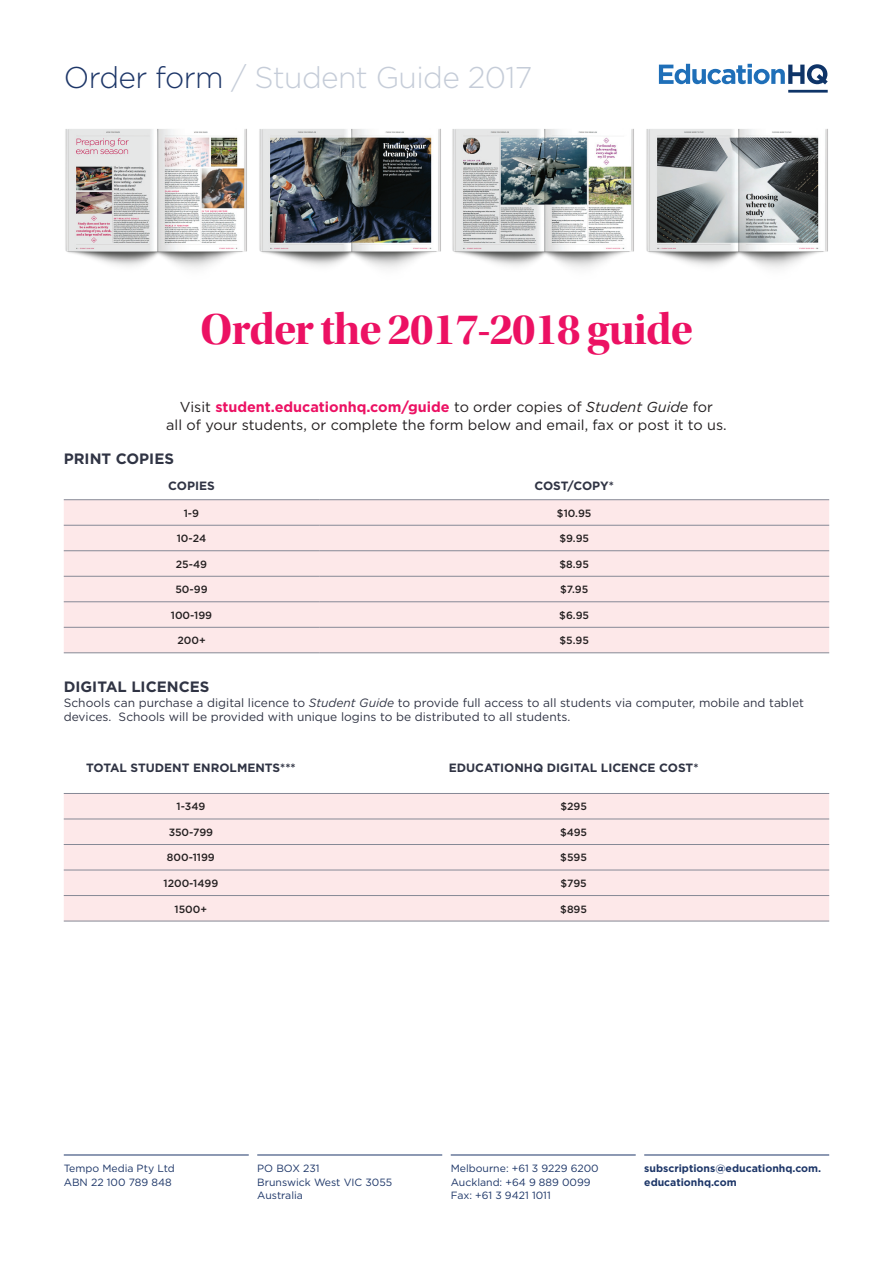
<style>
.page{position:relative;width:893px;height:1263px;background:#fff}
.page>*{position:absolute;margin:0;border:0;box-sizing:border-box;transform-origin:0 0}
.t1{font:45px "Utopia Std Bold Disp";letter-spacing:-.02em;color:#ec1163}
.t2{font:300 30px "Gotham";letter-spacing:-.02em;color:#c5ccd8}
.t3{font:700 15px "Gotham";color:#303444}
.t4{font:14.4px/17.2px "Gotham";color:#231f20;text-align:center}
.t5{font:12px/14.4px "Gotham";color:#303444}
.t6{font:700 12px "Gotham";color:#303444}
.t7{font:10.5px/13.5px "Gotham";color:#1d3668}
.t8{font:500 10.5px "Gotham";color:#231f20}
.t9{font:700 10.5px/13.5px "Gotham";color:#1d3668}
.s1{color:#1d3668}
.s2{font-weight:700;color:#ec1163}
.s3{font-style:italic}
</style>
<div class="page">
<hr style="left:64px;top:1155px;width:185px;height:1px;background:#1d3668">
<hr style="left:644px;top:1155px;width:185px;height:1px;background:#1d3668">
<hr style="left:788px;top:90px;width:40px;height:3px;background:#0e3468">
<svg style="left:659px;top:64px;width:169px;height:20px"></svg>
<hr style="left:257px;top:1155px;width:185px;height:1px;background:#1d3668">
<hr style="left:451px;top:1155px;width:185px;height:1px;background:#1d3668">
<div style="left:64px;top:500px;width:765px;height:152px;background:#fde8e9"></div>
<hr style="left:64px;top:499px;width:255px;height:1px;background:#868996">
<hr style="left:319px;top:499px;width:510px;height:1px;background:#868996">
<hr style="left:64px;top:525px;width:255px;height:1px;background:#868996">
<hr style="left:64px;top:550px;width:255px;height:1px;background:#868996">
<hr style="left:64px;top:576px;width:255px;height:1px;background:#868996">
<hr style="left:319px;top:525px;width:510px;height:1px;background:#868996">
<hr style="left:319px;top:550px;width:510px;height:1px;background:#868996">
<hr style="left:319px;top:576px;width:510px;height:1px;background:#868996">
<hr style="left:64px;top:601px;width:255px;height:1px;background:#868996">
<hr style="left:64px;top:627px;width:255px;height:1px;background:#868996">
<hr style="left:64px;top:652px;width:255px;height:1px;background:#868996">
<hr style="left:319px;top:601px;width:510px;height:1px;background:#868996">
<hr style="left:319px;top:627px;width:510px;height:1px;background:#868996">
<hr style="left:319px;top:652px;width:510px;height:1px;background:#868996">
<div style="left:64px;top:794px;width:765px;height:127px;background:#fde8e9"></div>
<hr style="left:64px;top:793px;width:254px;height:1px;background:#868996">
<hr style="left:318px;top:793px;width:511px;height:1px;background:#868996">
<hr style="left:64px;top:819px;width:254px;height:1px;background:#868996">
<hr style="left:64px;top:844px;width:254px;height:1px;background:#868996">
<hr style="left:64px;top:870px;width:254px;height:1px;background:#868996">
<hr style="left:318px;top:819px;width:511px;height:1px;background:#868996">
<hr style="left:318px;top:844px;width:511px;height:1px;background:#868996">
<hr style="left:318px;top:870px;width:511px;height:1px;background:#868996">
<hr style="left:64px;top:895px;width:254px;height:1px;background:#868996">
<hr style="left:64px;top:921px;width:254px;height:1px;background:#868996">
<hr style="left:318px;top:895px;width:511px;height:1px;background:#868996">
<hr style="left:318px;top:921px;width:511px;height:1px;background:#868996">
<img style="left:65px;top:129px;width:182px;height:140px">
<img style="left:452px;top:129px;width:182px;height:140px">
<img style="left:259px;top:129px;width:182px;height:140px">
<img style="left:646px;top:129px;width:182px;height:140px">
<h2 class="t2" style="left:64px;top:58px;width:470px"><span class="s1">Order form</span> / Student Guide 2017</h2>
<h1 class="t1" style="left:200px;top:304px;width:494px">Order the 2017-2018 guide</h1>
<p class="t4" style="left:166px;top:398px;width:562px">Visit <span class="s2">student.educationhq.com/guide</span> to order copies of <span class="s3">Student Guide</span> for<br>all of your students, or complete the form below and email, fax or post it to us.</p>
<p class="t3" style="left:64px;top:449px;width:112px">PRINT COPIES</p>
<p class="t6" style="left:168px;top:477px;width:17px">Copies</p>
<p class="t6" style="left:535px;top:477px;width:10px">cost</p>
<p class="t6" style="left:567px;top:477px;width:16px">/cop</p>
<p class="t6" style="left:600px;top:477px;width:15px">y*</p>
<p class="t8" style="left:184px;top:506px;width:17px">1-9</p>
<p class="t8" style="left:557px;top:506px;width:36px">$10.95</p>
<p class="t8" style="left:177px;top:532px;width:31px">10-24</p>
<p class="t8" style="left:559px;top:532px;width:31px">$9.95</p>
<p class="t8" style="left:176px;top:557px;width:33px">25-49</p>
<p class="t8" style="left:559px;top:557px;width:31px">$8.95</p>
<p class="t8" style="left:175px;top:583px;width:34px">50-99</p>
<p class="t8" style="left:560px;top:583px;width:30px">$7.95</p>
<p class="t8" style="left:171px;top:608px;width:43px">100-199</p>
<p class="t8" style="left:559px;top:608px;width:31px">$6.95</p>
<p class="t8" style="left:177px;top:634px;width:30px">200+</p>
<p class="t8" style="left:559px;top:634px;width:31px">$5.95</p>
<p class="t3" style="left:64px;top:677px;width:88px">digital licences</p>
<p class="t5" style="left:64px;top:695px;width:742px">Schools can purchase a digital licence to <span class="s3">Student Guide</span> to provide full access to all students via computer, mobile and tablet devices. Schools will be provided with unique logins to be distributed to all students.</p>
<p class="t6" style="left:86px;top:760px;width:10px">tot</p>
<p class="t6" style="left:110px;top:760px;width:64px">al student</p>
<p class="t6" style="left:193px;top:760px;width:104px">ENROLMENTS***</p>
<p class="t6" style="left:449px;top:760px;width:53px">education</p>
<p class="t6" style="left:524px;top:760px;width:176px">hq DIGITAL LICENCE COST*</p>
<p class="t8" style="left:176px;top:800px;width:30px">1-349</p>
<p class="t8" style="left:560px;top:800px;width:28px">$295</p>
<p class="t8" style="left:169px;top:825px;width:46px">350-799</p>
<p class="t8" style="left:560px;top:825px;width:29px">$495</p>
<p class="t8" style="left:167px;top:851px;width:49px">800-1199</p>
<p class="t8" style="left:560px;top:851px;width:28px">$595</p>
<p class="t8" style="left:163px;top:876px;width:56px">1200-1499</p>
<p class="t8" style="left:560px;top:876px;width:28px">$795</p>
<p class="t8" style="left:175px;top:902px;width:34px">1500+</p>
<p class="t8" style="left:560px;top:902px;width:28px">$895</p>
<p class="t7" style="left:64px;top:1161px;width:112px">Tempo Media Pty Ltd<br>ABN 22 100 789 848</p>
<p class="t9" style="left:644px;top:1162px;width:178px">subscriptions@educationhq.com. educationhq.com</p>
<p class="t7" style="left:257px;top:1161px;width:137px">PO BOX 231<br>Brunswick West VIC 3055<br>Australia</p>
<p class="t7" style="left:451px;top:1161px;width:150px">Melbourne: +61 3 9229 6200<br>Auckland: +64 9 889 0099<br>Fax: +61 3 9421 1011</p>
</div>
